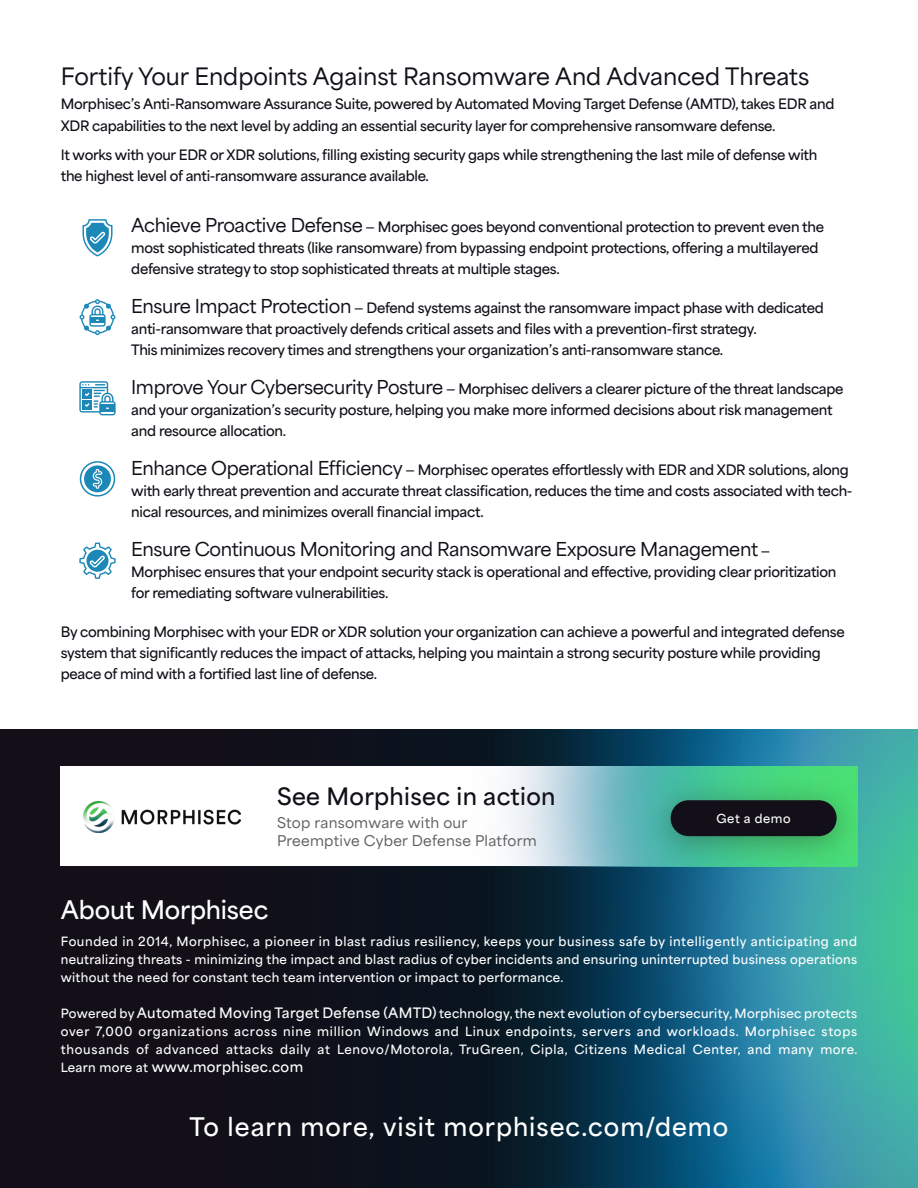
<style>
.page{position:relative;width:918px;height:1188px;background:#fff}
.page>*{position:absolute;margin:0;border:0;box-sizing:border-box;transform-origin:0 0}
.t1{font:100 24px "Area Variable";letter-spacing:.04em;color:#fff}
.t2{font:100 24px "Area Variable";letter-spacing:-.005em;color:#fff}
.t3{font:100 22.5px "Area Variable";color:#130f18}
.t4{font:100 18px "Area Variable";letter-spacing:-.02em;color:#130f18}
.t5{font:100 13.95px/18px "Area Variable";letter-spacing:.02em;color:#5f5f5f}
.t6{font:100 13.5px/21px "Area Variable";letter-spacing:-.02em;color:#130f18}
.t7{font:100 13.5px "Area Variable";letter-spacing:.025em;color:#fff}
.t8{font:100 12px/18px "Area Variable";letter-spacing:.025em;color:#fff;text-align:justify}
.t9{font:100 11.7px "Area Variable";letter-spacing:.05em;color:#fff}
.s1{font-size:18px}
.s2{font-size:13.5px}
.s3{font-size:12px}
</style>
<div class="page">
<div style="left:0;top:729px;width:918px;height:459px;background:#110f19"></div>
<img style="left:522px;top:729px;width:396px;height:459px">
<svg style="left:80px;top:299px;width:35px;height:36px"></svg>
<svg style="left:79px;top:543px;width:37px;height:36px"></svg>
<svg style="left:79px;top:381px;width:37px;height:34px"></svg>
<div style="left:84px;top:465px;width:27px;height:27px;background:#1c88b8;border-radius:50%"></div>
<svg style="left:93px;top:469px;width:9px;height:20px"></svg>
<div style="left:80px;top:461px;width:35px;height:36px;border:2px solid #1c88b8;border-radius:50%"></div>
<svg style="left:82px;top:219px;width:31px;height:38px"></svg>
<div style="left:61px;top:767px;width:796px;height:99px;background:#fff"></div>
<img style="left:508px;top:767px;width:349px;height:99px">
<img style="left:83px;top:802px;width:158px;height:31px">
<div style="left:642px;top:775px;width:224px;height:96px;background:#231f20;opacity:.4"></div>
<div style="left:671px;top:800px;width:166px;height:36px;background:#130f18;border-radius:18px"></div>
<p class="t3" style="left:61px;top:57px;width:750px">Fortify Your Endpoints Against Ransomware And Advanced Threats</p>
<p class="t6" style="left:61px;top:92px;width:775px;line-height:21.8px">Morphisec’s Anti-Ransomware Assurance Suite, powered by Automated Moving Target Defense (AMTD), takes EDR and<br>XDR capabilities to the next level by adding an essential security layer for comprehensive ransomware defense.</p>
<p class="t6" style="left:61px;top:142px;width:758px;line-height:21.8px">It works with your EDR or XDR solutions, filling existing security gaps while strengthening the last mile of defense with the highest level of anti-ransomware assurance available.</p>
<p class="t6" style="left:131px;top:215px;width:694px"><span class="s1">Achieve Proactive Defense</span> — Morphisec goes beyond conventional protection to prevent even the most sophisticated threats (like ransomware) from bypassing endpoint protections, offering a multilayered defensive strategy to stop sophisticated threats at multiple stages.</p>
<p class="t6" style="left:131px;top:296px;width:694px"><span class="s1">Ensure Impact Protection</span> — Defend systems against the ransomware impact phase with dedicated anti-ransomware that proactively defends critical assets and files with a prevention-first strategy.<br>This minimizes recovery times and strengthens your organization’s anti-ransomware stance.</p>
<p class="t6" style="left:131px;top:377px;width:714px"><span class="s1">Improve Your Cybersecurity Posture</span> — Morphisec delivers a clearer picture of the threat landscape and your organization’s security posture, helping you make more informed decisions about risk management and resource allocation.</p>
<p class="t6" style="left:131px;top:458px;width:723px"><span class="s1">Enhance Operational Efficiency</span> — Morphisec operates effortlessly with EDR and XDR solutions, along with early threat prevention and accurate threat classification, reduces the time and costs associated with tech&shy;nical resources, and minimizes overall financial impact.</p>
<p class="t4" style="left:131px;top:534px;width:641px">Ensure Continuous Monitoring and Ransomware Exposure Management <span class="s2">—</span></p>
<p class="t6" style="left:131px;top:560px;width:707px">Morphisec ensures that your endpoint security stack is operational and effective, providing clear prioritization for remediating software vulnerabilities.</p>
<p class="t6" style="left:61px;top:620px;width:785px">By combining Morphisec with your EDR or XDR solution your organization can achieve a powerful and integrated defense system that significantly reduces the impact of attacks, helping you maintain a strong security posture while providing peace of mind with a fortified last line of defense.</p>
<p class="t3" style="left:277px;top:776px;width:280px">See Morphisec in action</p>
<p class="t5" style="left:277px;top:811px;width:261px">Stop ransomware with our<br>Preemptive Cyber Defense Platform</p>
<p class="t9" style="left:717px;top:809px;width:76px">Get a demo</p>
<p class="t2" style="left:61px;top:889px;width:209px">About Morphisec</p>
<p class="t8" style="left:61px;top:931px;width:798px">Founded in 2014, Morphisec, a pioneer in blast radius resiliency, keeps your business safe by intelligently anticipating and neutralizing threats - minimizing the impact and blast radius of cyber incidents and ensuring uninterrupted business operations without the need for constant tech team intervention or impact to performance.</p>
<p class="t8" style="left:61px;top:1003px;width:798px">Powered by <span class="s2">Automated Moving Target Defense (AMTD)</span> technology, the next evolution of cybersecurity, Morphisec protects over 7,000 organizations across nine million Windows and Linux endpoints, servers and workloads. Morphisec stops thousands of advanced attacks daily at Lenovo/Motorola, TruGreen, Cipla, Citizens Medical Center, and many more.</p>
<p class="t7" style="left:61px;top:1055px;width:244px"><span class="s3">Learn more at</span> www.morphisec.com</p>
<p class="t1" style="left:190px;top:1105px;width:540px">To learn more, visit morphisec.com/demo</p>
</div>
